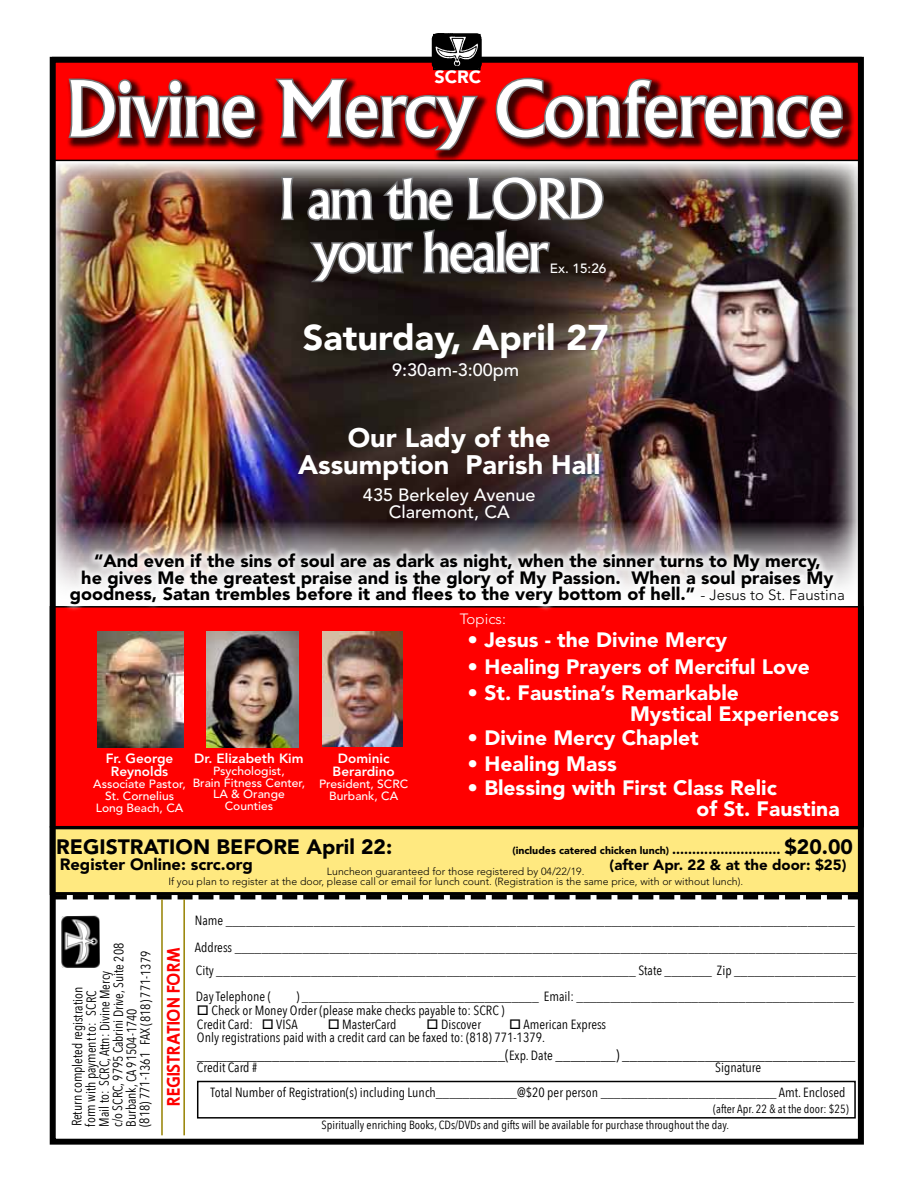
<style>
.page{position:relative;width:918px;height:1188px;background:#fff}
.page>*{position:absolute;margin:0;border:0;box-sizing:border-box;transform-origin:0 0}
.t1{font:500 73.95px "Albertus";letter-spacing:-.025em;color:#fff}
.t2{font:500 53.25px/53.2px "Albertus";letter-spacing:-.05em;color:#fff;text-align:center}
.t3{font:900 35.55px "Avenir LT Std";color:#fff}
.t4{font:900 26.55px/26.5px "Avenir LT Std";color:#fff;text-align:center}
.t5{font:900 20.7px/20.7px "Avenir LT Std";color:#fff}
.t6{font:900 20.7px "Avenir LT Std";color:#000}
.t7{font:700 18px "Ligurino";color:#f00}
.t8{font:900 17.7px/16.2px "Avenir LT Std";color:#000;text-align:center}
.t9{font:500 17.7px/17.7px "Avenir LT Std";color:#fff;text-align:center}
.t10{font:900 17.7px "Avenir LT Std";color:#fff}
.t11{font:900 16.2px "Avenir LT Std";color:#000}
.t12{font:condensed 14.85px "Avenir Next LT Pro";color:#000}
.t13{font:900 14.85px "Avenir LT Std";color:#000}
.t14{font:300 14.85px "Avenir LT Std";color:#fff}
.t15{font:condensed 13.5px/13.5px "Avenir Next LT Pro";letter-spacing:-.01em;color:#000}
.t16{font:condensed 13.35px/13.4px "Avenir Next LT Pro";color:#000}
.t17{font:800 13.35px/13.4px "Avenir LT Std";color:#fff;text-align:center}
.t18{font:500 13.35px "Avenir LT Std";color:#fff}
.t19{font:500 11.85px/11.9px "Avenir LT Std";color:#fff;text-align:center}
.t20{font:condensed 11.85px "Avenir Next LT Pro";color:#000}
.t21{font:300 10.35px/10.4px "Avenir LT Std";color:#000;text-align:center}
.t22{font:900 10.35px "Avenir LT Std";color:#000}
.s1{font-weight:300;font-size:14.85px}
.s2{font-size:13.35px}
.s3{font-size:20.7px}
</style>
<div class="page">
<div style="left:50px;top:607px;width:813px;height:220px;background:#f00"></div>
<div style="left:51px;top:828px;width:810px;height:66px;background:#ffe980"></div>
<div style="left:50px;top:826px;width:812px;height:69px;border:3px solid #000"></div>
<svg style="left:57px;top:895px;width:800px;height:4px"></svg>
<img style="left:61px;top:916px;width:39px;height:52px">
<hr style="left:161px;top:899px;width:2px;height:236px;background:#968100">
<div style="left:197px;top:1081px;width:659px;height:38px;border:1px solid #000"></div>
<hr style="left:183px;top:899px;width:2px;height:236px;background:#968100">
<img style="left:57px;top:163px;width:800px;height:445px">
<div style="left:53px;top:58px;width:808px;height:102px;background:#f00"></div>
<div style="left:67px;top:75px;width:788px;height:87px;background:#000;opacity:.75"></div>
<svg style="left:67px;top:77px;width:191px;height:63px"></svg>
<svg style="left:272px;top:77px;width:209px;height:75px"></svg>
<svg style="left:494px;top:76px;width:352px;height:64px"></svg>
<img style="left:97px;top:632px;width:87px;height:115px">
<div style="left:50px;top:57px;width:814px;height:1088px;border:6px solid #000"></div>
<div style="left:63px;top:546px;width:788px;height:65px;background:#fff;opacity:.75"></div>
<img style="left:207px;top:632px;width:92px;height:115px">
<img style="left:323px;top:632px;width:80px;height:114px">
<svg style="left:279px;top:175px;width:17px;height:47px"></svg>
<svg style="left:305px;top:174px;width:300px;height:110px;background:#3a3635"></svg>
<img style="left:431px;top:33px;width:52px;height:37px">
<h3 class="t10" style="left:435px;top:66px;width:48px">SCRC</h3>
<h1 class="t1" style="left:65px;top:63px;width:781px">Divine Mercy Conference</h1>
<h2 class="t2" style="left:279px;top:172px;width:327px">I am the LORD your healer</h2>
<p class="t18" style="left:550px;top:261px;width:58px">Ex. 15:26</p>
<h3 class="t3" style="left:303px;top:316px;width:308px">Saturday, April 27</h3>
<h3 class="t9" style="left:392px;top:362px;width:129px">9:30am-3:00pm</h3>
<h3 class="t4" style="left:298px;top:425px;width:304px">Our Lady of the<br>Assumption Parish Hall</h3>
<h3 class="t9" style="left:363px;top:486px;width:174px">435 Berkeley Avenue<br>Claremont, CA</h3>
<p class="t8" style="left:70px;top:553px;width:777px">“And even if the sins of soul are as dark as night, when the sinner turns to My mercy,<br>he gives Me the greatest praise and is the glory of My Passion. When a soul praises My goodness, Satan trembles before it and flees to the very bottom of hell.” <span class="s1">- Jesus to St. Faustina</span></p>
<p class="t17" style="left:106px;top:752px;width:69px">Fr. George<br>Reynolds</p>
<p class="t19" style="left:93px;top:778px;width:94px">Associate Pastor,<br>St. Cornelius<br>Long Beach, CA</p>
<p class="t17" style="left:194px;top:752px;width:111px">Dr. Elizabeth Kim</p>
<p class="t19" style="left:193px;top:765px;width:114px">Psychologist,<br>Brain Fitness Center,<br>LA &amp; Orange<br>Counties</p>
<p class="t17" style="left:333px;top:752px;width:64px">Dominic<br>Berardino</p>
<p class="t19" style="left:319px;top:778px;width:91px">President, SCRC<br>Burbank, CA</p>
<p class="t14" style="left:460px;top:610px;width:48px">Topics:</p>
<h3 class="t5" style="left:468px;top:630px;width:261px">• Jesus - the Divine Mercy</h3>
<h3 class="t5" style="left:468px;top:656px;width:344px">• Healing Prayers of Merciful Love</h3>
<h3 class="t5" style="left:630px;top:683px;width:211px;text-indent:-162px">• St. Faustina’s Remarkable<br>Mystical Experiences</h3>
<h3 class="t5" style="left:468px;top:727px;width:233px">• Divine Mercy Chaplet</h3>
<h3 class="t5" style="left:468px;top:754px;width:151px">• Healing Mass</h3>
<h3 class="t5" style="left:697px;top:777px;width:145px;text-indent:-229px">• Blessing with First Class Relic<br>of St. Faustina</h3>
<h3 class="t6" style="left:56px;top:834px;width:338px">REGISTRATION BEFORE April 22:</h3>
<p class="t22" style="left:512px;top:844px;width:342px">(includes catered chicken lunch) <span class="s2">...........................</span> <span class="s3">$20.00</span></p>
<p class="t13" style="left:610px;top:856px;width:238px">(after Apr. 22 &amp; at the door: $25)</p>
<p class="t11" style="left:60px;top:854px;width:195px">Register Online: scrc.org</p>
<p class="t21" style="left:168px;top:866px;width:576px">Luncheon guaranteed for those registered by 04/22/19.<br>If you plan to register at the door, please call or email for lunch count. (Registration is the same price, with or without lunch).</p>
<p class="t15" style="left:71px;top:1127px;width:186px;rotate:-90deg">Return completed registration<br>form with payment to: SCRC<br>Mail to: SCRC, Attn: Divine Mercy<br>c/o SCRC, 9795 Cabrini Drive, Suite 208<br>Burbank, CA 91504-1740<br>(818) 771-1361 FAX (818) 771-1379</p>
<h3 class="t7" style="left:163px;top:1106px;width:161px;rotate:-90deg">REGISTRATION FORM</h3>
<p class="t16" style="left:195px;top:907px;width:664px;line-height:26.5px">Name _____________________________________________________________________________________________<br>Address ____________________________________________________________________________________________</p>
<p class="t16" style="left:196px;top:958px;width:662px;line-height:25.2px">City ______________________________________________________________ State _______ Zip __________________<br>Day Telephone (</p>
<p class="t16" style="left:296px;top:989px;width:559px">) ___________________________________ Email: _________________________________________</p>
<p class="t16" style="left:197px;top:1004px;width:309px">□ Check or Money Order (please make checks payable to: SCRC )<br>Credit Card: □ VISA</p>
<p class="t16" style="left:328px;top:1017px;width:70px">□ MasterCard</p>
<p class="t16" style="left:427px;top:1017px;width:56px">□ Discover</p>
<p class="t16" style="left:197px;top:1017px;width:411px;text-indent:312px">□ American Express<br>Only registrations paid with a credit card can be faxed to: (818) 771-1379.</p>
<p class="t12" style="left:197px;top:1046px;width:660px">_________________________________________(<span class="s2">Exp. Date</span> ________) _______________________________</p>
<p class="t16" style="left:197px;top:1060px;width:62px">Credit Card #</p>
<p class="t16" style="left:715px;top:1060px;width:48px">Signature</p>
<p class="t16" style="left:211px;top:1086px;width:636px">Total Number of Registration(s) including Lunch____________@$20 per person __________________________ Amt. Enclosed</p>
<p class="t20" style="left:713px;top:1102px;width:137px">(after Apr. 22 &amp; at the door: $25)</p>
<p class="t20" style="left:322px;top:1118px;width:409px">Spiritually enriching Books, CDs/DVDs and gifts will be available for purchase throughout the day.</p>
</div>
